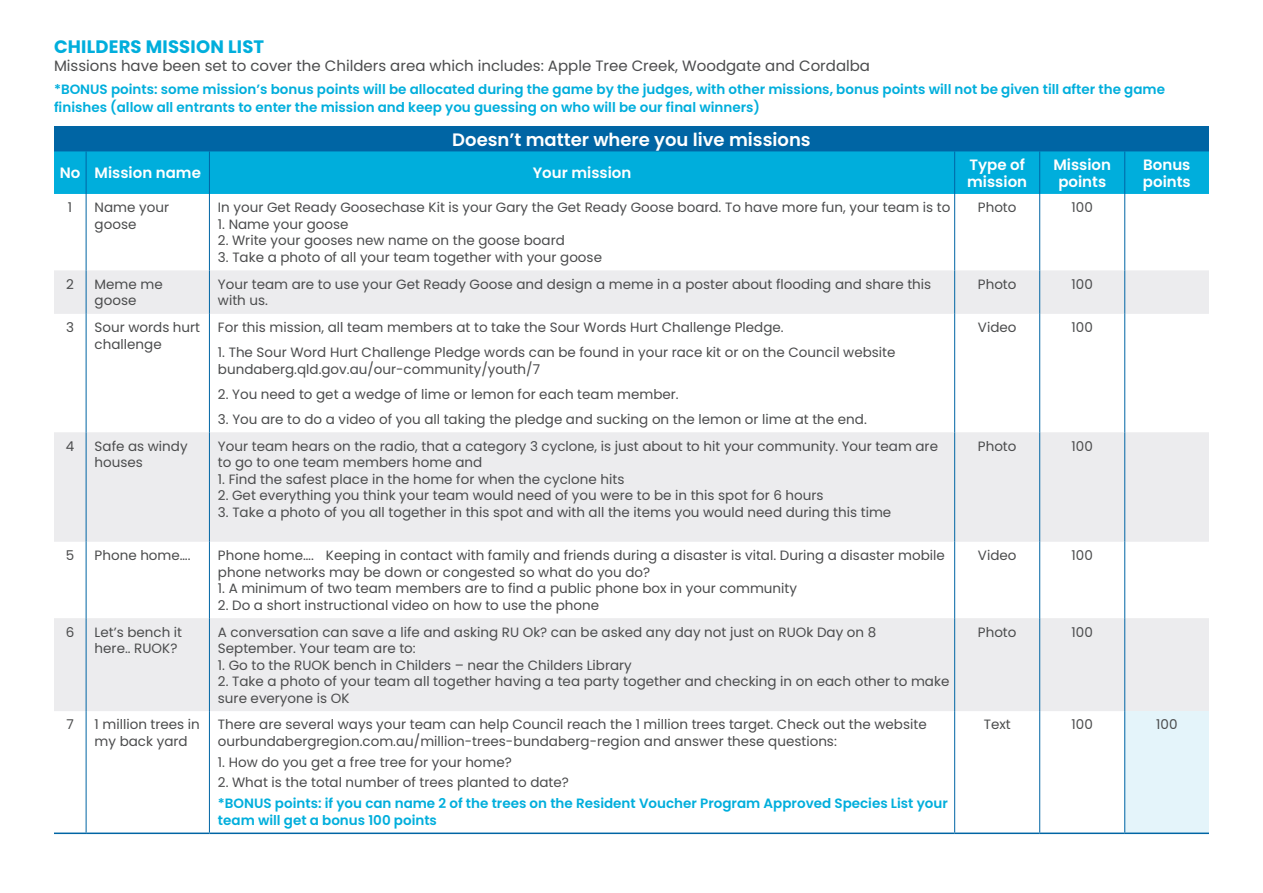
<style>
.page{position:relative;width:1263px;height:893px;background:#fff}
.page>*{position:absolute;margin:0;border:0;box-sizing:border-box;transform-origin:0 0}
.t1{font:600 18px "Poppins";color:#fff}
.t2{font:700 18px "Poppins";letter-spacing:.01em;color:#00aedc}
.t3{font:15px "Poppins";color:#4b4c4d}
.t4{font:600 15px/16.5px "Poppins";color:#fff}
.t5{font:13.5px/16.5px "Poppins";color:#4b4c4d}
.t6{font:600 13.5px/18px "Poppins";color:#00aedc}
</style>
<div class="page">
<div style="left:54px;top:126px;width:1155px;height:25px;background:#0065a4"></div>
<div style="left:54px;top:151px;width:1155px;height:43px;background:#00aedc"></div>
<svg style="left:54px;top:270px;width:1155px;height:441px;fill:#ececee"></svg>
<div style="left:1125px;top:711px;width:84px;height:122px;background:#e4f4fa"></div>
<hr style="left:86px;top:151px;width:1px;height:43px;background:#0065a4">
<hr style="left:209px;top:151px;width:1px;height:43px;background:#0065a4">
<hr style="left:954px;top:151px;width:1px;height:43px;background:#0065a4">
<hr style="left:1039px;top:151px;width:1px;height:43px;background:#0065a4">
<hr style="left:1124px;top:151px;width:1px;height:43px;background:#0065a4">
<hr style="left:86px;top:194px;width:1px;height:76px;background:#0065a4">
<hr style="left:209px;top:194px;width:1px;height:76px;background:#0065a4">
<hr style="left:954px;top:194px;width:1px;height:76px;background:#0065a4">
<hr style="left:1039px;top:194px;width:1px;height:76px;background:#0065a4">
<hr style="left:1124px;top:194px;width:1px;height:76px;background:#0065a4">
<hr style="left:86px;top:270px;width:1px;height:44px;background:#0065a4">
<hr style="left:209px;top:270px;width:1px;height:44px;background:#0065a4">
<hr style="left:954px;top:270px;width:1px;height:44px;background:#0065a4">
<hr style="left:1039px;top:270px;width:1px;height:44px;background:#0065a4">
<hr style="left:1124px;top:270px;width:1px;height:44px;background:#0065a4">
<hr style="left:86px;top:314px;width:1px;height:118px;background:#0065a4">
<hr style="left:209px;top:314px;width:1px;height:118px;background:#0065a4">
<hr style="left:954px;top:314px;width:1px;height:118px;background:#0065a4">
<hr style="left:1039px;top:314px;width:1px;height:118px;background:#0065a4">
<hr style="left:1124px;top:314px;width:1px;height:118px;background:#0065a4">
<hr style="left:86px;top:432px;width:1px;height:110px;background:#0065a4">
<hr style="left:209px;top:432px;width:1px;height:110px;background:#0065a4">
<hr style="left:954px;top:432px;width:1px;height:110px;background:#0065a4">
<hr style="left:1039px;top:432px;width:1px;height:110px;background:#0065a4">
<hr style="left:1124px;top:432px;width:1px;height:110px;background:#0065a4">
<hr style="left:86px;top:542px;width:1px;height:76px;background:#0065a4">
<hr style="left:209px;top:542px;width:1px;height:76px;background:#0065a4">
<hr style="left:954px;top:542px;width:1px;height:76px;background:#0065a4">
<hr style="left:1039px;top:542px;width:1px;height:76px;background:#0065a4">
<hr style="left:1124px;top:542px;width:1px;height:76px;background:#0065a4">
<hr style="left:86px;top:618px;width:1px;height:93px;background:#0065a4">
<hr style="left:209px;top:618px;width:1px;height:93px;background:#0065a4">
<hr style="left:954px;top:618px;width:1px;height:93px;background:#0065a4">
<hr style="left:1039px;top:618px;width:1px;height:93px;background:#0065a4">
<hr style="left:1124px;top:618px;width:1px;height:93px;background:#0065a4">
<hr style="left:86px;top:711px;width:1px;height:121px;background:#0065a4">
<hr style="left:209px;top:711px;width:1px;height:121px;background:#0065a4">
<hr style="left:954px;top:711px;width:1px;height:121px;background:#0065a4">
<hr style="left:1039px;top:711px;width:1px;height:121px;background:#0065a4">
<hr style="left:1124px;top:711px;width:1px;height:121px;background:#0065a4">
<hr style="left:54px;top:832px;width:32px;height:2px;background:#0065a4">
<hr style="left:86px;top:832px;width:123px;height:2px;background:#0065a4">
<hr style="left:209px;top:832px;width:746px;height:2px;background:#0065a4">
<hr style="left:955px;top:832px;width:85px;height:2px;background:#0065a4">
<hr style="left:1040px;top:832px;width:85px;height:2px;background:#0065a4">
<hr style="left:1125px;top:832px;width:84px;height:2px;background:#0065a4">
<h1 class="t2" style="left:54px;top:37px;width:212px">CHILDERS MISSION LIST</h1>
<p class="t3" style="left:54px;top:57px;width:818px">Missions have been set to cover the Childers area which includes: Apple Tree Creek, Woodgate and Cordalba</p>
<p class="t6" style="left:54px;top:80px;width:1112px">*BONUS points: some mission’s bonus points will be allocated during the game by the judges, with other missions, bonus points will not be given till after the game finishes (allow all entrants to enter the mission and keep you guessing on who will be our final winners)</p>
<h1 class="t1" style="left:452px;top:129px;width:360px">Doesn’t matter where you live missions</h1>
<p class="t4" style="left:60px;top:165px;width:143px">No Mission name</p>
<p class="t4" style="left:533px;top:165px;width:100px">Your mission</p>
<p class="t4" style="left:967px;top:157px;width:61px">Type of mission</p>
<p class="t4" style="left:1053px;top:157px;width:59px;text-align:center">Mission points</p>
<p class="t4" style="left:1143px;top:157px;width:49px">Bonus points</p>
<p class="t5" style="left:68px;top:199px;width:6px">1</p>
<p class="t5" style="left:95px;top:199px;width:76px">Name your goose</p>
<p class="t5" style="left:218px;top:199px;width:734px">In your Get Ready Goosechase Kit is your Gary the Get Ready Goose board. To have more fun, your team is to</p>
<p class="t5" style="left:978px;top:199px;width:40px">Photo</p>
<p class="t5" style="left:1071px;top:199px;width:23px">100</p>
<p class="t5" style="left:218px;top:216px;width:132px">1. Name your goose</p>
<p class="t5" style="left:218px;top:232px;width:348px">2. Write your gooses new name on the goose board</p>
<p class="t5" style="left:218px;top:249px;width:386px">3. Take a photo of all your team together with your goose</p>
<p class="t5" style="left:66px;top:276px;width:9px">2</p>
<p class="t5" style="left:95px;top:276px;width:70px">Meme me goose</p>
<p class="t5" style="left:218px;top:276px;width:715px">Your team are to use your Get Ready Goose and design a meme in a poster about flooding and share this with us.</p>
<p class="t5" style="left:978px;top:276px;width:40px">Photo</p>
<p class="t5" style="left:1071px;top:276px;width:23px">100</p>
<p class="t5" style="left:66px;top:319px;width:9px">3</p>
<p class="t5" style="left:95px;top:319px;width:107px">Sour words hurt challenge</p>
<p class="t5" style="left:218px;top:319px;width:567px">For this mission, all team members at to take the Sour Words Hurt Challenge Pledge.</p>
<p class="t5" style="left:978px;top:319px;width:40px">Video</p>
<p class="t5" style="left:1071px;top:319px;width:23px">100</p>
<p class="t5" style="left:218px;top:344px;width:679px">1. The Sour Word Hurt Challenge Pledge words can be found in your race kit or on the Council website bundaberg.qld.gov.au/our-community/youth/7</p>
<p class="t5" style="left:218px;top:386px;width:462px">2. You need to get a wedge of lime or lemon for each team member.</p>
<p class="t5" style="left:218px;top:411px;width:650px">3. You are to do a video of you all taking the pledge and sucking on the lemon or lime at the end.</p>
<p class="t5" style="left:66px;top:438px;width:10px">4</p>
<p class="t5" style="left:95px;top:438px;width:95px">Safe as windy houses</p>
<p class="t5" style="left:218px;top:438px;width:722px">Your team hears on the radio, that a category 3 cyclone, is just about to hit your community. Your team are to go to one team members home and</p>
<p class="t5" style="left:218px;top:471px;width:408px">1. Find the safest place in the home for when the cyclone hits</p>
<p class="t5" style="left:218px;top:487px;width:607px">2. Get everything you think your team would need of you were to be in this spot for 6 hours</p>
<p class="t5" style="left:218px;top:504px;width:675px">3. Take a photo of you all together in this spot and with all the items you would need during this time</p>
<p class="t5" style="left:66px;top:547px;width:10px">5</p>
<p class="t5" style="left:95px;top:547px;width:97px">Phone home….</p>
<p class="t5" style="left:218px;top:547px;width:728px">Phone home…. Keeping in contact with family and friends during a disaster is vital. During a disaster mobile phone networks may be down or congested so what do you do?</p>
<p class="t5" style="left:218px;top:580px;width:581px">1. A minimum of two team members are to find a public phone box in your community</p>
<p class="t5" style="left:218px;top:597px;width:383px">2. Do a short instructional video on how to use the phone</p>
<p class="t5" style="left:66px;top:624px;width:10px">6</p>
<p class="t5" style="left:95px;top:624px;width:89px">Let’s bench it here.. RUOK?</p>
<p class="t5" style="left:218px;top:624px;width:660px">A conversation can save a life and asking RU Ok? can be asked any day not just on RUOk Day on 8<br>September. Your team are to:</p>
<p class="t5" style="left:218px;top:657px;width:415px">1. Go to the RUOK bench in Childers – near the Childers Library</p>
<p class="t5" style="left:218px;top:673px;width:733px">2. Take a photo of your team all together having a tea party together and checking in on each other to make sure everyone is OK</p>
<p class="t5" style="left:66px;top:717px;width:9px">7</p>
<p class="t5" style="left:95px;top:717px;width:107px">1 million trees in my back yard</p>
<p class="t5" style="left:218px;top:717px;width:710px">There are several ways your team can help Council reach the 1 million trees target. Check out the website ourbundabergregion.com.au/million-trees-bundaberg-region and answer these questions:</p>
<p class="t5" style="left:218px;top:754px;width:295px">1. How do you get a free tree for your home?</p>
<p class="t5" style="left:218px;top:775px;width:353px">2. What is the total number of trees planted to date?</p>
<p class="t6" style="left:218px;top:795px;width:731px;line-height:16.5px">*BONUS points: if you can name 2 of the trees on the Resident Voucher Program Approved Species List your team will get a bonus 100 points</p>
<p class="t5" style="left:978px;top:438px;width:40px">Photo</p>
<p class="t5" style="left:1071px;top:438px;width:23px">100</p>
<p class="t5" style="left:978px;top:547px;width:40px">Video</p>
<p class="t5" style="left:1071px;top:547px;width:23px">100</p>
<p class="t5" style="left:978px;top:624px;width:40px">Photo</p>
<p class="t5" style="left:1071px;top:624px;width:23px">100</p>
<p class="t5" style="left:984px;top:717px;width:29px">Text</p>
<p class="t5" style="left:1071px;top:717px;width:23px">100</p>
<p class="t5" style="left:1156px;top:717px;width:23px">100</p>
</div>
